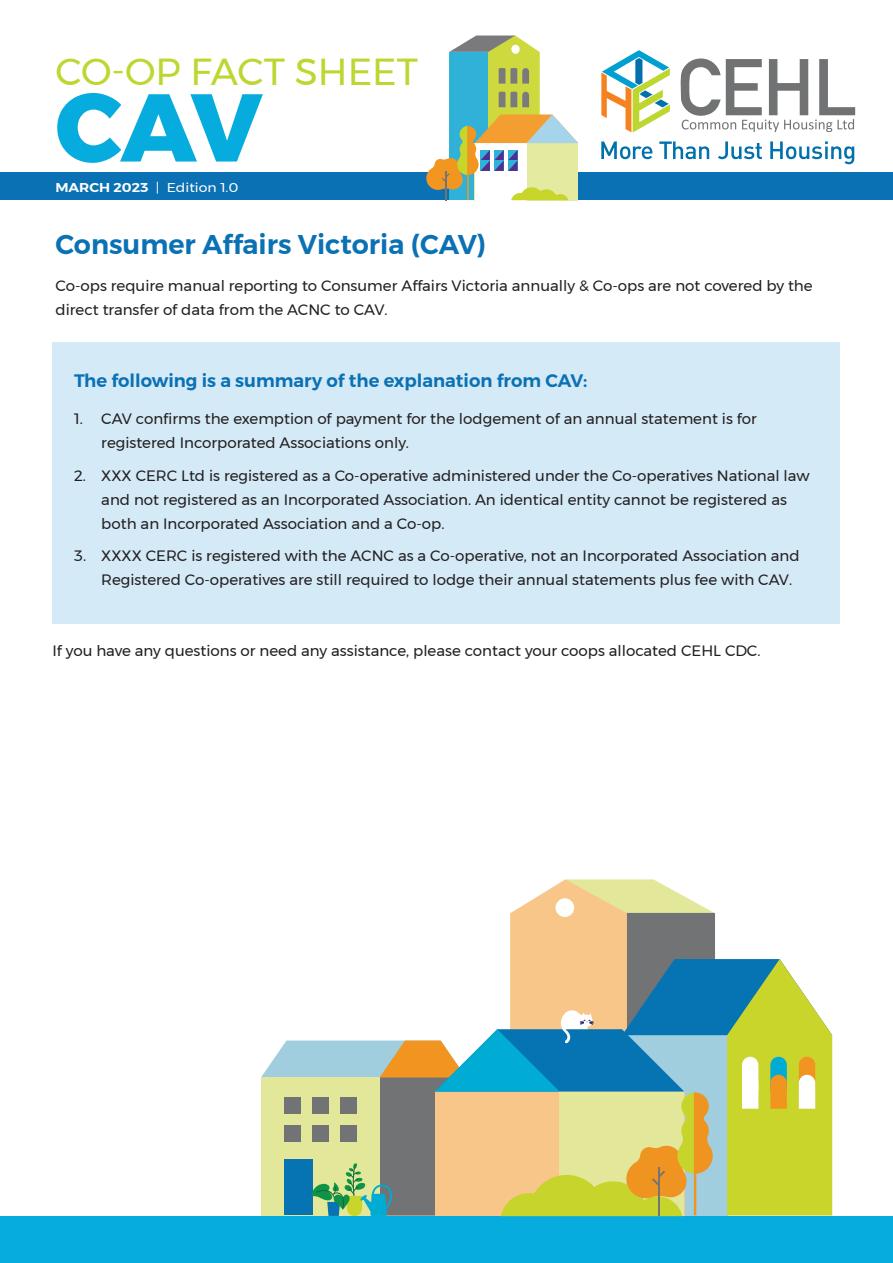
<style>
.page{position:relative;width:893px;height:1263px;background:#fff}
.page>*{position:absolute;margin:0;border:0;box-sizing:border-box;transform-origin:0 0}
.t1{font:800 96px "Montserrat";color:#07acde}
.t2{font:37.5px "Montserrat";color:#bed630}
.Heading{font:600 27px "Montserrat";color:#0b71b5}
.Sub_Heading{font:600 18px "Montserrat";color:#0b71b5}
.Body_Copy{font:15px/24px "Montserrat";color:#231f20}
.t3{font:12.75px "Montserrat";color:#fff;scale:1.1 1}
.s1{font-weight:600}
</style>
<div class="page">
<div style="left:52px;top:342px;width:788px;height:282px;background:#d4eaf7"></div>
<svg style="left:680px;top:58px;width:175px;height:74px"></svg>
<svg style="left:601px;top:141px;width:51px;height:18px"></svg>
<svg style="left:659px;top:141px;width:50px;height:18px"></svg>
<svg style="left:718px;top:141px;width:44px;height:18px"></svg>
<svg style="left:770px;top:141px;width:84px;height:23px"></svg>
<svg style="left:601px;top:50px;width:69px;height:83px"></svg>
<div style="left:0;top:173px;width:893px;height:27px;background:#0b71b5"></div>
<svg style="left:426px;top:36px;width:152px;height:164px"></svg>
<div style="left:0;top:1216px;width:893px;height:47px;background:#07acde"></div>
<svg style="left:261px;top:879px;width:571px;height:337px"></svg>
<p class="t2" style="left:55px;top:43px;width:364px">CO-OP FACT SHEET</p>
<p class="t1" style="left:55px;top:49px;width:209px">CAV</p>
<p class="t3" style="left:55px;top:178px;width:168px"><span class="s1">MARCH 2023</span> | Edition 1.0</p>
<p class="Heading" style="left:56px;top:223px;width:432px">Consumer Affairs Victoria (CAV)</p>
<p class="Body_Copy" style="left:56px;top:273px;width:759px">Co-ops require manual reporting to Consumer Affairs Victoria annually &amp; Co-ops are not covered by the direct transfer of data from the ACNC to CAV.</p>
<p class="Sub_Heading" style="left:74px;top:367px;width:515px">The following is a summary of the explanation from CAV:</p>
<p class="Body_Copy" style="left:101px;top:406px;width:657px;text-indent:-27px">1. CAV confirms the exemption of payment for the lodgement of an annual statement is for registered Incorporated Associations only.</p>
<p class="Body_Copy" style="left:101px;top:463px;width:710px;text-indent:-27px">2. XXX CERC Ltd is registered as a Co-operative administered under the Co-operatives National law and not registered as an Incorporated Association. An identical entity cannot be registered as both an Incorporated Association and a Co-op.</p>
<p class="Body_Copy" style="left:101px;top:544px;width:700px;text-indent:-27px">3. XXXX CERC is registered with the ACNC as a Co-operative, not an Incorporated Association and<br>Registered Co-operatives are still required to lodge their annual statements plus fee with CAV.</p>
<p class="Body_Copy" style="left:52px;top:638px;width:710px">If you have any questions or need any assistance, please contact your coops allocated CEHL CDC.</p>
</div>
